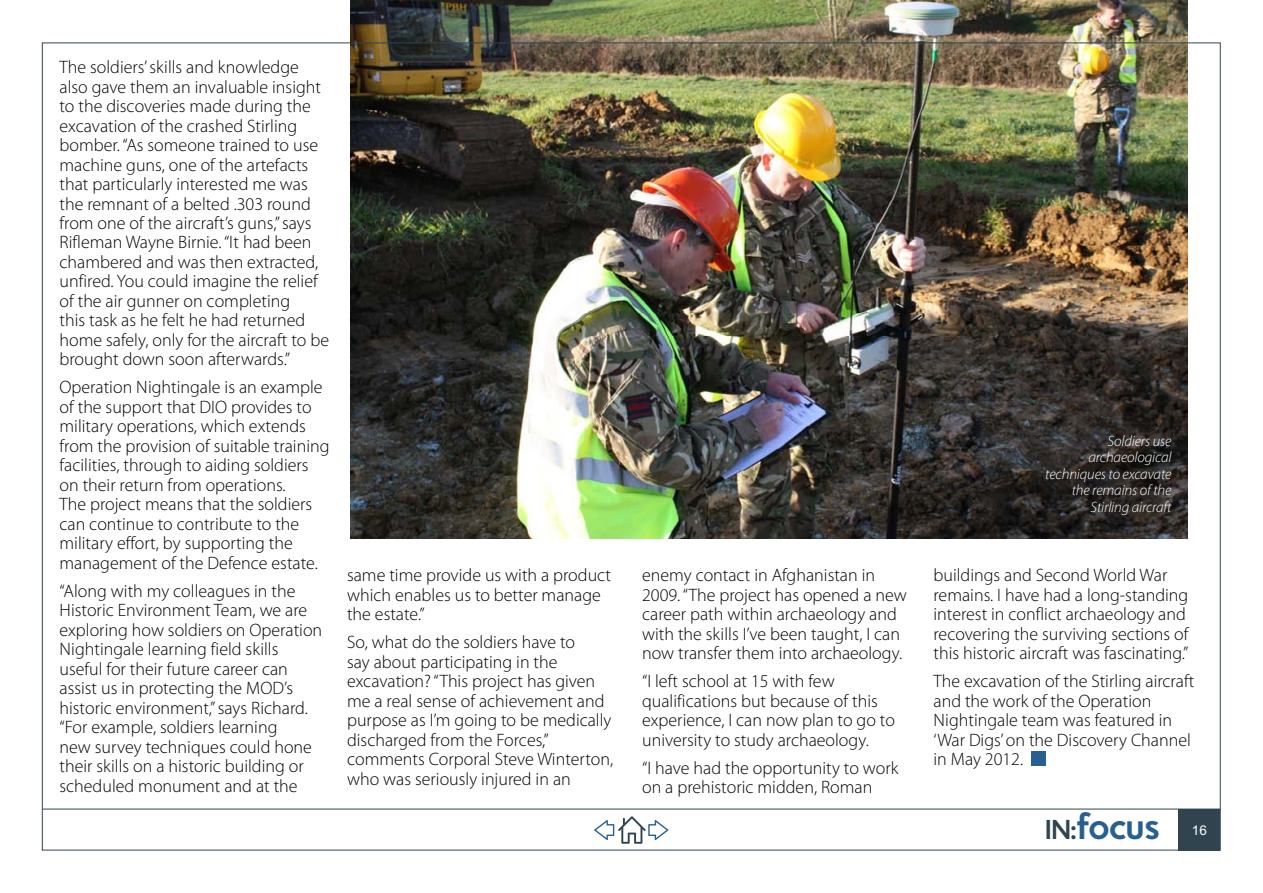
<style>
.page{position:relative;width:1263px;height:893px;background:#fff}
.page>*{position:absolute;margin:0;border:0;box-sizing:border-box;transform-origin:0 0}
.t1{font:700 39.3px "Houschka";letter-spacing:-.03em;color:#285f93}
.t2{font:300 18px/19.5px "Myriad Pro";color:#000}
.t3{font:italic 300 15px/16.5px "Myriad Pro";letter-spacing:-.01em;color:#fff;text-align:right}
.t4{font:13.5px "M Arial";color:#fff}
.s1{font-size:28.05px;color:#2f444e}
</style>
<div class="page">
<img style="left:351px;top:0;width:836px;height:538px">
<div style="left:1178px;top:809px;width:42px;height:41px;background:#2f444e"></div>
<hr style="left:43px;top:809px;width:1177px;height:1px;background:#2f444e">
<div style="left:1031px;top:751px;width:15px;height:15px;background:#285f93"></div>
<svg style="left:594px;top:816px;width:74px;height:28px"></svg>
<p class="t2" style="left:60px;top:57px;width:271px">The soldiers’ skills and knowledge also gave them an invaluable insight to the discoveries made during the excavation of the crashed Stirling bomber. “As someone trained to use machine guns, one of the artefacts that particularly interested me was the remnant of a belted .303 round from one of the aircraft’s guns,” says Rifleman Wayne Birnie. “It had been chambered and was then extracted, unfired. You could imagine the relief of the air gunner on completing<br>this task as he felt he had returned home safely, only for the aircraft to be brought down soon afterwards.”</p>
<p class="t2" style="left:60px;top:378px;width:272px">Operation Nightingale is an example of the support that DIO provides to military operations, which extends from the provision of suitable training facilities, through to aiding soldiers on their return from operations.<br>The project means that the soldiers can continue to contribute to the military effort, by supporting the management of the Defence estate.</p>
<p class="t2" style="left:60px;top:581px;width:264px">“Along with my colleagues in the Historic Environment Team, we are exploring how soldiers on Operation Nightingale learning field skills useful for their future career can assist us in protecting the MOD’s historic environment,” says Richard. “For example, soldiers learning<br>new survey techniques could hone their skills on a historic building or scheduled monument and at the</p>
<p class="t2" style="left:347px;top:565px;width:265px">same time provide us with a product which enables us to better manage the estate.”</p>
<p class="t2" style="left:347px;top:632px;width:268px">So, what do the soldiers have to<br>say about participating in the excavation? “This project has given me a real sense of achievement and purpose as I’m going to be medically discharged from the Forces,” comments Corporal Steve Winterton, who was seriously injured in an</p>
<p class="t2" style="left:642px;top:565px;width:266px">enemy contact in Afghanistan in 2009. “The project has opened a new career path within archaeology and with the skills I’ve been taught, I can now transfer them into archaeology.</p>
<p class="t2" style="left:642px;top:671px;width:254px">“I left school at 15 with few qualifications but because of this experience, I can now plan to go to university to study archaeology.</p>
<p class="t2" style="left:642px;top:758px;width:258px">“I have had the opportunity to work on a prehistoric midden, Roman</p>
<p class="t3" style="left:1045px;top:432px;width:128px">Soldiers use archaeological techniques to excavate the remains of the<br>Stirling aircraft</p>
<p class="t2" style="left:933px;top:565px;width:257px">buildings and Second World War remains. I have had a long-standing interest in conflict archaeology and recovering the surviving sections of this historic aircraft was fascinating.”</p>
<p class="t2" style="left:933px;top:671px;width:262px">The excavation of the Stirling aircraft and the work of the Operation<br>Nightingale team was featured in ‘War Digs’ on the Discovery Channel in May 2012.</p>
<h1 class="t1" style="left:1044px;top:802px;width:117px"><span class="s1">IN:</span>focus</h1>
<p class="t4" style="left:1192px;top:823px;width:17px">16</p>
</div>
